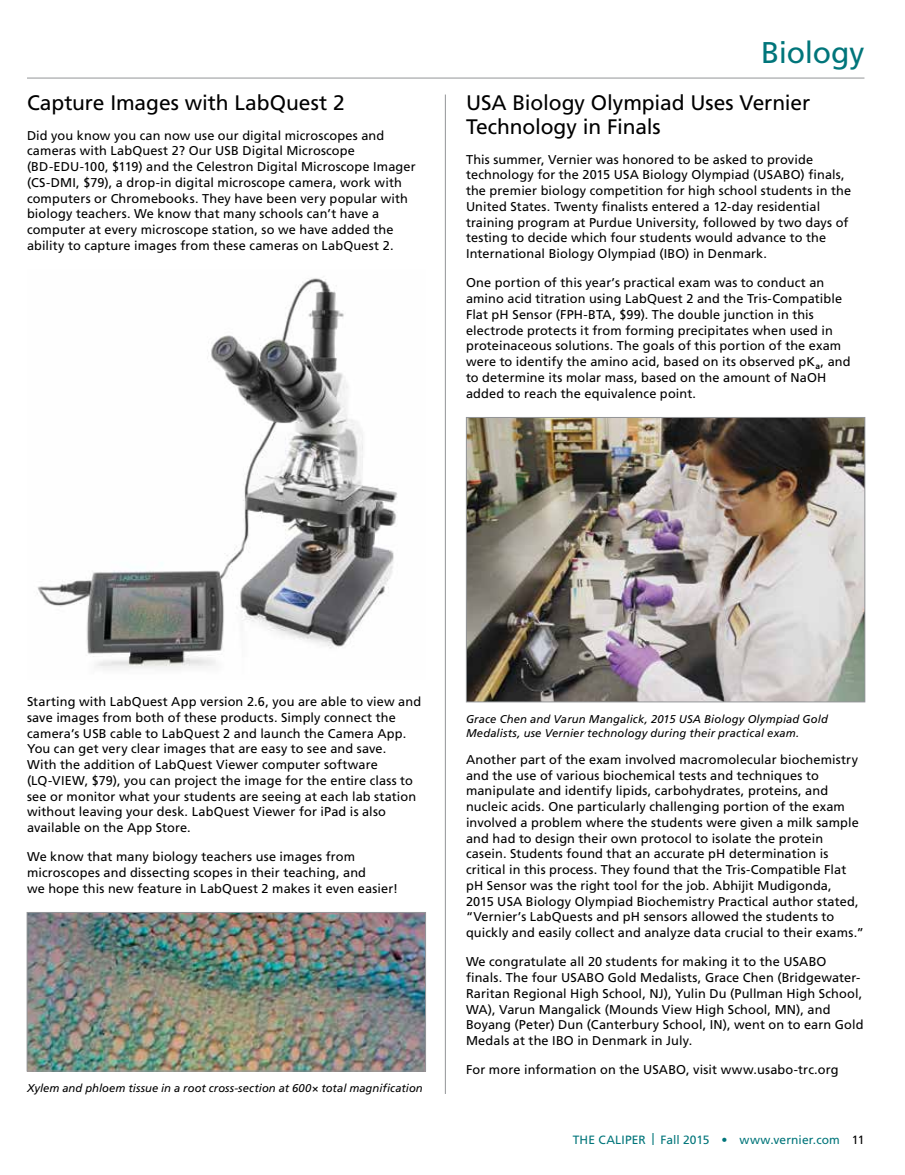
<style>
.page{position:relative;width:905px;height:1175px;background:#fff}
.page>*{position:absolute;margin:0;border:0;box-sizing:border-box;transform-origin:0 0}
.t1{font:30px "Frutiger LT Std";letter-spacing:-.01em;color:#00757a}
.t2{font:21px/24px "Frutiger LT Std";letter-spacing:-.005em;color:#000}
.t3{font:12.75px/15.8px "Frutiger LT Std";letter-spacing:.01em;color:#000}
.t4{font:12px "Frutiger LT Std";letter-spacing:.01em;color:#00757a}
.t5{font:italic 11.25px/14.2px "Frutiger LT Std";letter-spacing:.01em;color:#000}
.s1{color:#000}
</style>
<div class="page">
<hr style="left:445px;top:94px;width:1px;height:1000px;background:#939598">
<img style="left:37px;top:278px;width:360px;height:390px">
<img style="left:29px;top:914px;width:394px;height:155px">
<div style="left:27px;top:912px;width:398px;height:159px;border:1px solid #939598"></div>
<img style="left:468px;top:419px;width:395px;height:281px">
<div style="left:466px;top:417px;width:399px;height:285px;border:1px solid #939598"></div>
<hr style="left:27px;top:78px;width:837px;height:1px;background:#939598">
<h2 class="t2" style="left:27px;top:91px;width:319px">Capture Images with LabQuest 2</h2>
<p class="t3" style="left:27px;top:127px;width:390px">Did you know you can now use our digital microscopes and cameras with LabQuest 2? Our USB Digital Microscope (BD‑EDU-100, $119) and the Celestron Digital Microscope Imager (CS-DMI, $79), a drop-in digital microscope camera, work with computers or Chromebooks. They have been very popular with biology teachers. We know that many schools can’t have a computer at every microscope station, so we have added the ability to capture images from these cameras on LabQuest 2.</p>
<h1 class="t1" style="left:761px;top:35px;width:105px">Biology</h1>
<h2 class="t2" style="left:466px;top:91px;width:346px">USA Biology Olympiad Uses Vernier<br>Technology in Finals</h2>
<p class="t3" style="left:466px;top:151px;width:386px">This summer, Vernier was honored to be asked to provide technology for the 2015 USA Biology Olympiad (USABO) finals, the premier biology competition for high school students in the United States. Twenty finalists entered a 12-day residential training program at Purdue University, followed by two days of testing to decide which four students would advance to the International Biology Olympiad (IBO) in Denmark.</p>
<p class="t3" style="left:466px;top:275px;width:386px">One portion of this year’s practical exam was to conduct an amino acid titration using LabQuest 2 and the Tris-Compatible Flat pH Sensor (FPH-BTA, $99). The double junction in this electrode protects it from forming precipitates when used in proteinaceous solutions. The goals of this portion of the exam were to identify the amino acid, based on its observed pK<sub>a</sub>, and to determine its molar mass, based on the amount of NaOH added to reach the equivalence point.</p>
<p class="t3" style="left:27px;top:694px;width:395px">Starting with LabQuest App version 2.6, you are able to view and save images from both of these products. Simply connect the camera’s USB cable to LabQuest 2 and launch the Camera App.<br>You can get very clear images that are easy to see and save.<br>With the addition of LabQuest Viewer computer software (LQ-VIEW, $79), you can project the image for the entire class to see or monitor what your students are seeing at each lab station without leaving your desk. LabQuest Viewer for iPad is also available on the App Store.</p>
<p class="t3" style="left:27px;top:849px;width:372px">We know that many biology teachers use images from microscopes and dissecting scopes in their teaching, and<br>we hope this new feature in LabQuest 2 makes it even easier!</p>
<p class="t5" style="left:27px;top:1080px;width:397px">Xylem and phloem tissue in a root cross-section at 600× total magnification</p>
<p class="t5" style="left:466px;top:711px;width:363px">Grace Chen and Varun Mangalick, 2015 USA Biology Olympiad Gold<br>Medalists, use Vernier technology during their practical exam.</p>
<p class="t3" style="left:466px;top:751px;width:399px">Another part of the exam involved macromolecular biochemistry and the use of various biochemical tests and techniques to manipulate and identify lipids, carbohydrates, proteins, and nucleic acids. One particularly challenging portion of the exam involved a problem where the students were given a milk sample and had to design their own protocol to isolate the protein casein. Students found that an accurate pH determination is critical in this process. They found that the Tris-Compatible Flat pH Sensor was the right tool for the job. Abhijit Mudigonda,<br>2015 USA Biology Olympiad Biochemistry Practical author stated, “Vernier’s LabQuests and pH sensors allowed the students to quickly and easily collect and analyze data crucial to their exams.”</p>
<p class="t3" style="left:466px;top:954px;width:399px">We congratulate all 20 students for making it to the USABO finals. The four USABO Gold Medalists, Grace Chen (Bridgewater-Raritan Regional High School, NJ), Yulin Du (Pullman High School, WA), Varun Mangalick (Mounds View High School, MN), and Boyang (Peter) Dun (Canterbury School, IN), went on to earn Gold Medals at the IBO in Denmark in July.</p>
<p class="t3" style="left:466px;top:1062px;width:374px">For more information on the USABO, visit www.usabo-trc.org</p>
<p class="t4" style="left:572px;top:1132px;width:293px">THE CALIPER | Fall 2015 • www.vernier.com <span class="s1">11</span></p>
</div>
